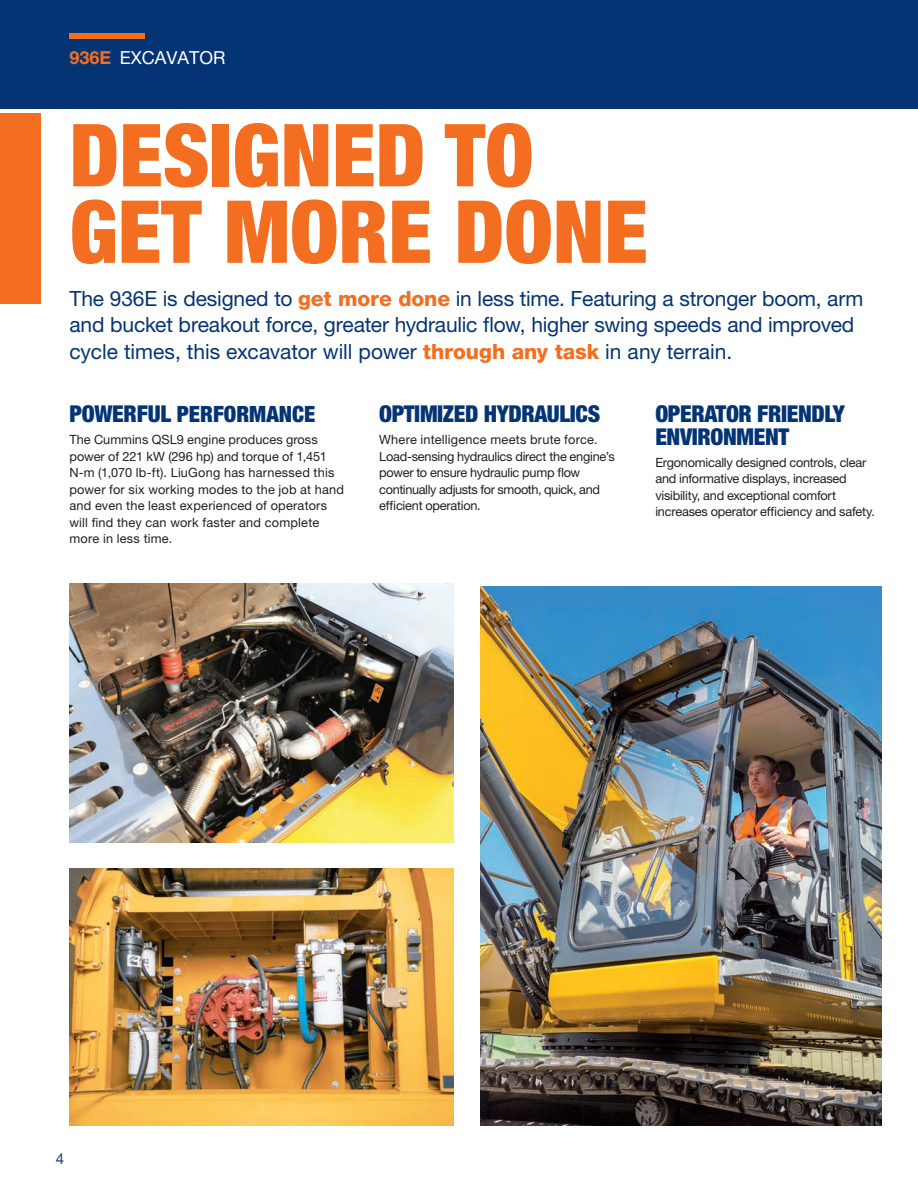
<style>
.page{position:relative;width:918px;height:1188px;background:#fff}
.page>*{position:absolute;margin:0;border:0;box-sizing:border-box;transform-origin:0 0}
.t1{font:900 condensed 87px/76.5px "Helvetica Neue LT Pro";color:#f36e21}
.t2{font:900 condensed 23.25px/22.5px "Helvetica Neue LT Pro";letter-spacing:-.015em;color:#053474}
.t3{font:900 condensed 22.5px "Helvetica Neue LT Pro";color:#053474}
.t4{font:21px/26.2px "Helvetica Neue LT Pro";letter-spacing:-.01em;color:#053474}
.t5{font:18px "Helvetica Neue LT Pro";color:#fff}
.t6{font:15px "Helvetica Neue LT Pro";color:#22336d}
.t7{font:12.75px/16.5px "Helvetica Neue LT Pro";letter-spacing:-.01em;color:#231f20}
.t8{font:12.75px/16.5px "Helvetica Neue LT Pro";letter-spacing:.015em;color:#231f20}
.s1{font-weight:700;color:#f36e21}
.s2{font-weight:800;color:#f36e21}
.s3{font-weight:800;color:#fff}
.s4{font-size:23.25px}
</style>
<div class="page">
<img style="left:69px;top:583px;width:385px;height:260px">
<img style="left:69px;top:868px;width:385px;height:257px">
<img style="left:481px;top:587px;width:400px;height:538px">
<div style="left:0;top:0;width:918px;height:109px;background:#053474"></div>
<div style="left:0;top:113px;width:40px;height:190px;background:#f36e21"></div>
<div style="left:69px;top:34px;width:76px;height:5px;background:#f36e21"></div>
<h3 class="t5" style="left:69px;top:47px;width:157px"><span class="s1">936E</span> EXCAVATOR</h3>
<h1 class="t1" style="left:69px;top:117px;width:580px">DESIGNED TO<br>GET MORE DONE</h1>
<h3 class="t4" style="left:69px;top:285px;width:795px">The 936E is designed to <span class="s2">get more done</span> in less time. Featuring a stronger boom, arm and bucket breakout force, greater hydraulic flow, higher swing speeds and improved cycle times, this excavator will power <span class="s3">through any task</span> in any terrain.</h3>
<h3 class="t3" style="left:69px;top:400px;width:248px"><span class="s4">POWERFUL</span> PERFORMANCE</h3>
<p class="t8" style="left:69px;top:431px;width:276px">The Cummins QSL9 engine produces gross power of 221 kW (296 hp) and torque of 1,451<br>N-m (1,070 lb-ft). LiuGong has harnessed this power for six working modes to the job at hand and even the least experienced of operators will find they can work faster and complete more in less time.</p>
<h2 class="t2" style="left:379px;top:402px;width:222px">OPTIMIZED HYDRAULICS</h2>
<p class="t7" style="left:379px;top:431px;width:237px">Where intelligence meets brute force.<br>Load-sensing hydraulics direct the engine’s power to ensure hydraulic pump flow continually adjusts for smooth, quick, and efficient operation.</p>
<h2 class="t2" style="left:655px;top:402px;width:191px">OPERATOR FRIENDLY<br>ENVIRONMENT</h2>
<p class="t7" style="left:655px;top:454px;width:221px">Ergonomically designed controls, clear and informative displays, increased visibility, and exceptional comfort increases operator efficiency and safety.</p>
<p class="t6" style="left:56px;top:1149px;width:10px">4</p>
</div>
